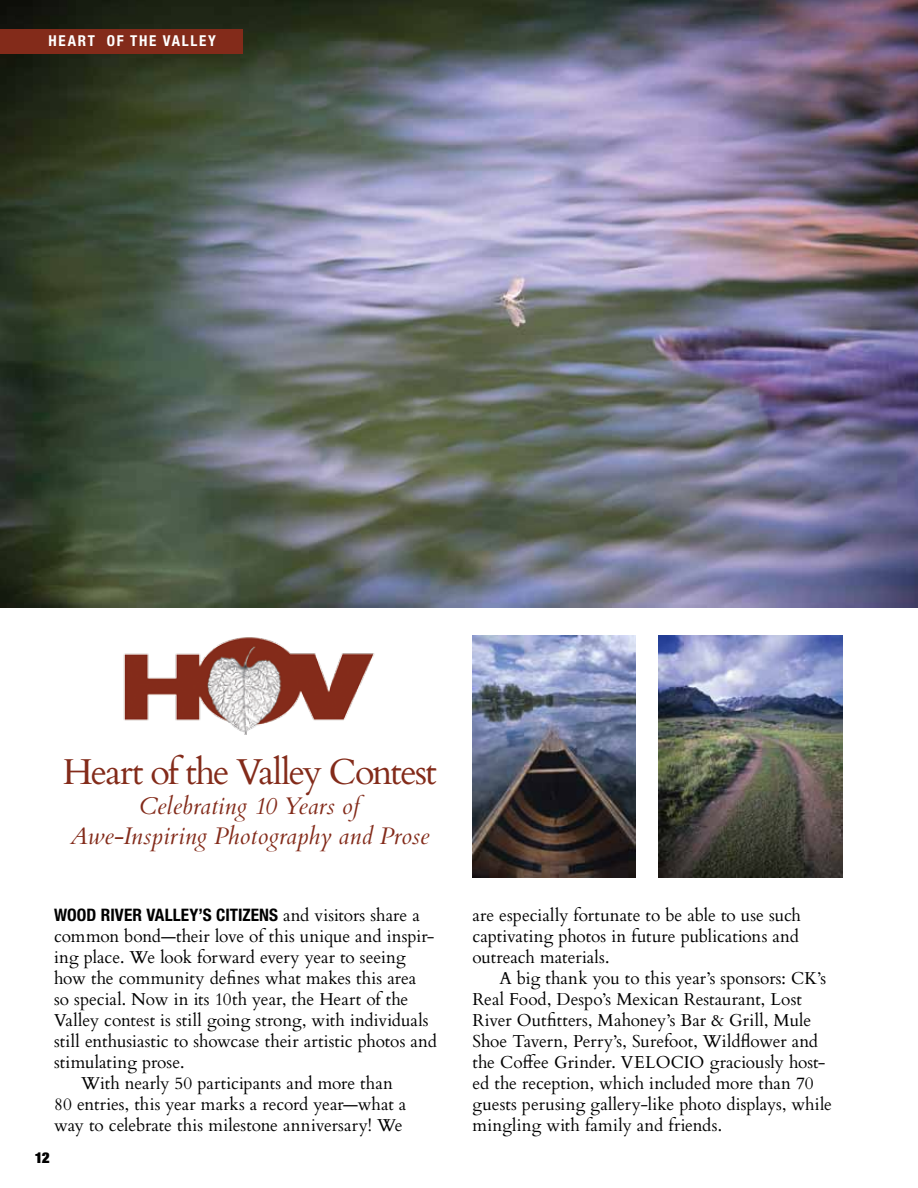
<style>
.page{position:relative;width:918px;height:1188px;background:#fff}
.page>*{position:absolute;margin:0;border:0;box-sizing:border-box;transform-origin:0 0}
.t1{font:36px "Cardo";letter-spacing:-.05em;color:#832b1a}
.t2{font:italic 24px/30px "Cardo";color:#832b1a;text-align:center}
.t3{font:17.25px/21px "Cardo";letter-spacing:-.005em;color:#000}
.t4{font:700 condensed 17.25px "Helvetica Neue";color:#000}
.t5{font:700 condensed 15px "Helvetica Neue";letter-spacing:.13em;color:#fff}
.t6{font:900 expanded 15px "Helvetica Neue";color:#000}
.s1{font-family:"Helvetica Neue";font-weight:700;font-stretch:condensed}
</style>
<div class="page">
<img style="left:0;top:0;width:918px;height:608px">
<div style="left:0;top:29px;width:243px;height:24px;background:#832b1a"></div>
<img style="left:472px;top:636px;width:163px;height:241px">
<img style="left:658px;top:636px;width:184px;height:241px">
<img style="left:123px;top:637px;width:252px;height:98px">
<p class="t5" style="left:49px;top:32px;width:30px">HEART</p>
<p class="t5" style="left:107px;top:32px;width:66px">OF THE VALL</p>
<p class="t5" style="left:199px;top:32px;width:18px">EY</p>
<h1 class="t1" style="left:63px;top:743px;width:376px">Heart of the Valley Contest</h1>
<h2 class="t2" style="left:70px;top:790px;width:361px">Celebrating 10 Years of<br>Awe-Inspiring Photography and Prose</h2>
<p class="t4" style="left:54px;top:904px;width:102px">WOOD RIVER VALL</p>
<p class="t3" style="left:181px;top:904px;width:241px"><span class="s1">EY’S CITIZENS</span> and visitors share a</p>
<p class="t3" style="left:54px;top:925px;width:382px">common bond—their love of this unique and inspir-</p>
<p class="t3" style="left:54px;top:946px;width:353px">ing place. We look forward every year to seeing</p>
<p class="t3" style="left:54px;top:967px;width:364px">how the community defines what makes this area</p>
<p class="t3" style="left:54px;top:988px;width:356px">so special. Now in its 10th year, the Heart of the</p>
<p class="t3" style="left:54px;top:1009px;width:376px">Valley contest is still going strong, with individuals</p>
<p class="t3" style="left:54px;top:1030px;width:384px">still enthusiastic to showcase their artistic photos and</p>
<p class="t3" style="left:54px;top:1051px;width:132px">stimulating prose.</p>
<p class="t3" style="left:81px;top:1072px;width:313px">With nearly 50 participants and more than</p>
<p class="t3" style="left:54px;top:1093px;width:354px">80 entries, this year marks a record year—what a</p>
<p class="t3" style="left:54px;top:1114px;width:350px">way to celebrate this milestone anniversary! We</p>
<p class="t6" style="left:35px;top:1148px;width:16px">12</p>
<p class="t3" style="left:472px;top:904px;width:330px">are especially fortunate to be able to use such captivating photos in future publications and outreach materials.</p>
<p class="t3" style="left:472px;top:967px;width:361px;text-indent:27px">A big thank you to this year’s sponsors: CK’s Real Food, Despo’s Mexican Restaurant, Lost River Outfitters, Mahoney’s Bar &amp; Grill, Mule Shoe Tavern, Perry’s, Surefoot, Wildflower and the Coffee Grinder. VELOCIO graciously host&shy;ed the reception, which included more than 70 guests perusing gallery-like photo displays, while mingling with family and friends.</p>
</div>
